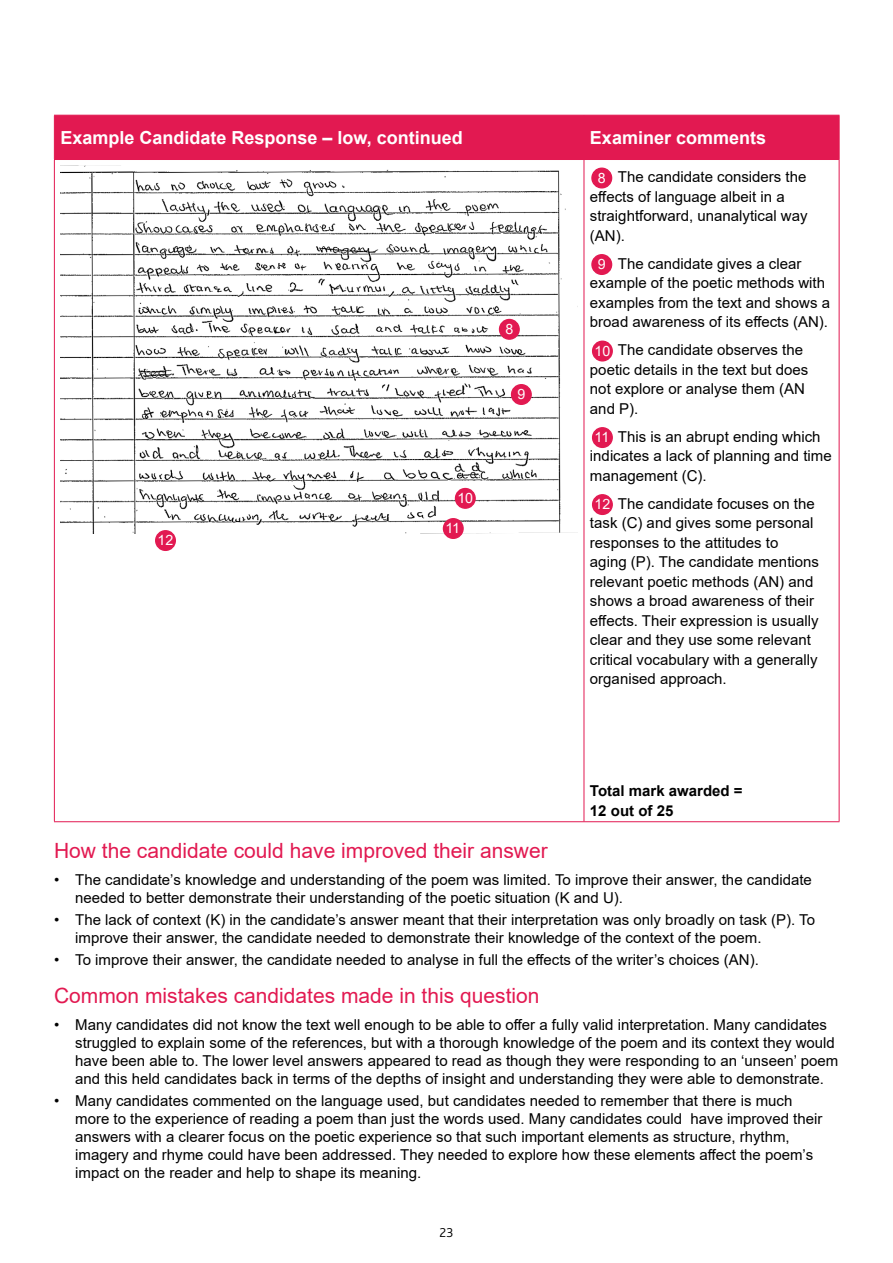
<style>
.page{position:relative;width:893px;height:1263px;background:#fff}
.page>*{position:absolute;margin:0;border:0;box-sizing:border-box;transform-origin:0 0}
.t1{font:21px "Arial";color:#e21951}
.t2{font:700 18px "Arial";color:#fff}
.t3{font:15px/19.5px "Arial";color:#000}
.t4{font:700 15px/19.5px "Arial";color:#000}
.t5{font:14.25px "Arial";color:#fff}
.t6{font:300 13.5px "Bliss Pro";color:#000}
.s1{font-size:14.25px;color:#fff}
</style>
<div class="page">
<div style="left:55px;top:116px;width:784px;height:43px;background:#e21951"></div>
<hr style="left:54px;top:116px;width:1px;height:43px;background:#e21951">
<hr style="left:54px;top:115px;width:530px;height:1px;background:#e21951">
<hr style="left:584px;top:115px;width:255px;height:1px;background:#e21951">
<hr style="left:584px;top:116px;width:1px;height:43px;background:#e21951">
<hr style="left:839px;top:116px;width:1px;height:43px;background:#e21951">
<hr style="left:54px;top:159px;width:530px;height:1px;background:#e21951">
<hr style="left:584px;top:159px;width:255px;height:1px;background:#e21951">
<hr style="left:54px;top:160px;width:1px;height:661px;background:#e21951">
<hr style="left:584px;top:160px;width:1px;height:661px;background:#e21951">
<hr style="left:839px;top:160px;width:1px;height:661px;background:#e21951">
<hr style="left:54px;top:821px;width:530px;height:1px;background:#e21951">
<hr style="left:584px;top:821px;width:255px;height:1px;background:#e21951">
<img style="left:60px;top:165px;width:518px;height:369px">
<div style="left:592px;top:168px;width:20px;height:20px;background:#e21951;border-radius:50%"></div>
<div style="left:591px;top:168px;width:21px;height:20px;border:1px solid #e21951;border-radius:50%"></div>
<div style="left:592px;top:255px;width:20px;height:19px;background:#e21951;border-radius:50%"></div>
<div style="left:591px;top:254px;width:21px;height:21px;border:1px solid #e21951;border-radius:50%"></div>
<div style="left:593px;top:341px;width:19px;height:20px;background:#e21951;border-radius:50%"></div>
<div style="left:592px;top:341px;width:21px;height:20px;border:1px solid #e21951;border-radius:50%"></div>
<div style="left:593px;top:428px;width:19px;height:19px;background:#e21951;border-radius:50%"></div>
<div style="left:592px;top:427px;width:21px;height:21px;border:1px solid #e21951;border-radius:50%"></div>
<div style="left:593px;top:495px;width:19px;height:19px;background:#e21951;border-radius:50%"></div>
<div style="left:592px;top:494px;width:21px;height:21px;border:1px solid #e21951;border-radius:50%"></div>
<div style="left:455px;top:488px;width:20px;height:20px;background:#e21951;border-radius:50%"></div>
<div style="left:455px;top:488px;width:21px;height:21px;border:1px solid #e21951;border-radius:50%"></div>
<div style="left:512px;top:385px;width:19px;height:19px;background:#e21951;border-radius:50%"></div>
<div style="left:511px;top:384px;width:21px;height:21px;border:1px solid #e21951;border-radius:50%"></div>
<div style="left:499px;top:319px;width:20px;height:20px;background:#e21951;border-radius:50%"></div>
<div style="left:499px;top:319px;width:21px;height:21px;border:1px solid #e21951;border-radius:50%"></div>
<div style="left:443px;top:519px;width:20px;height:19px;background:#e21951;border-radius:50%"></div>
<div style="left:443px;top:518px;width:21px;height:21px;border:1px solid #e21951;border-radius:50%"></div>
<div style="left:156px;top:531px;width:19px;height:19px;background:#e21951;border-radius:50%"></div>
<div style="left:155px;top:530px;width:21px;height:21px;border:1px solid #e21951;border-radius:50%"></div>
<p class="t2" style="left:60px;top:125px;width:404px">Example Candidate Response – low, continued</p>
<p class="t2" style="left:590px;top:125px;width:178px">Examiner comments</p>
<p class="t3" style="left:590px;top:167px;width:219px;text-indent:8px"><span class="s1">8</span> The candidate considers the effects of language albeit in a straightforward, unanalytical way (AN).</p>
<p class="t3" style="left:590px;top:254px;width:242px;text-indent:8px"><span class="s1">9</span> The candidate gives a clear example of the poetic methods with examples from the text and shows a broad awareness of its effects (AN).</p>
<p class="t3" style="left:590px;top:340px;width:220px;text-indent:5px"><span class="s1">10</span> The candidate observes the poetic details in the text but does not explore or analyse them (AN and P).</p>
<p class="t3" style="left:590px;top:427px;width:243px;text-indent:5px"><span class="s1">11</span> This is an abrupt ending which indicates a lack of planning and time management (C).</p>
<p class="t3" style="left:590px;top:494px;width:231px;text-indent:5px"><span class="s1">12</span> The candidate focuses on the task (C) and gives some personal responses to the attitudes to<br>aging (P). The candidate mentions relevant poetic methods (AN) and shows a broad awareness of their effects. Their expression is usually clear and they use some relevant critical vocabulary with a generally organised approach.</p>
<p class="t5" style="left:505px;top:319px;width:9px">8</p>
<p class="t5" style="left:517px;top:384px;width:9px">9</p>
<p class="t5" style="left:457px;top:488px;width:17px">10</p>
<p class="t5" style="left:445px;top:518px;width:16px">11</p>
<p class="t5" style="left:158px;top:530px;width:17px">12</p>
<p class="t4" style="left:590px;top:781px;width:154px">Total mark awarded =<br>12 out of 25</p>
<h1 class="t1" style="left:54px;top:836px;width:495px">How the candidate could have improved their answer</h1>
<p class="t3" style="left:75px;top:870px;width:738px;line-height:18px;text-indent:-21px">• The candidate’s knowledge and understanding of the poem was limited. To improve their answer, the candidate needed to better demonstrate their understanding of the poetic situation (K and U).</p>
<p class="t3" style="left:75px;top:911px;width:741px;line-height:18px;text-indent:-21px">• The lack of context (K) in the candidate’s answer meant that their interpretation was only broadly on task (P). To improve their answer, the candidate needed to demonstrate their knowledge of the context of the poem.</p>
<p class="t3" style="left:54px;top:950px;width:706px">• To improve their answer, the candidate needed to analyse in full the effects of the writer’s choices (AN).</p>
<h1 class="t1" style="left:54px;top:981px;width:487px">Common mistakes candidates made in this question</h1>
<p class="t3" style="left:75px;top:1015px;width:765px;line-height:18px;text-indent:-21px">• Many candidates did not know the text well enough to be able to offer a fully valid interpretation. Many candidates struggled to explain some of the references, but with a thorough knowledge of the poem and its context they would have been able to. The lower level answers appeared to read as though they were responding to an ‘unseen’ poem and this held candidates back in terms of the depths of insight and understanding they were able to demonstrate.</p>
<p class="t3" style="left:75px;top:1092px;width:749px;line-height:18px;text-indent:-21px">• Many candidates commented on the language used, but candidates needed to remember that there is much more to the experience of reading a poem than just the words used. Many candidates could have improved their answers with a clearer focus on the poetic experience so that such important elements as structure, rhythm, imagery and rhyme could have been addressed. They needed to explore how these elements affect the poem’s impact on the reader and help to shape its meaning.</p>
<p class="t6" style="left:440px;top:1224px;width:15px">23</p>
</div>
